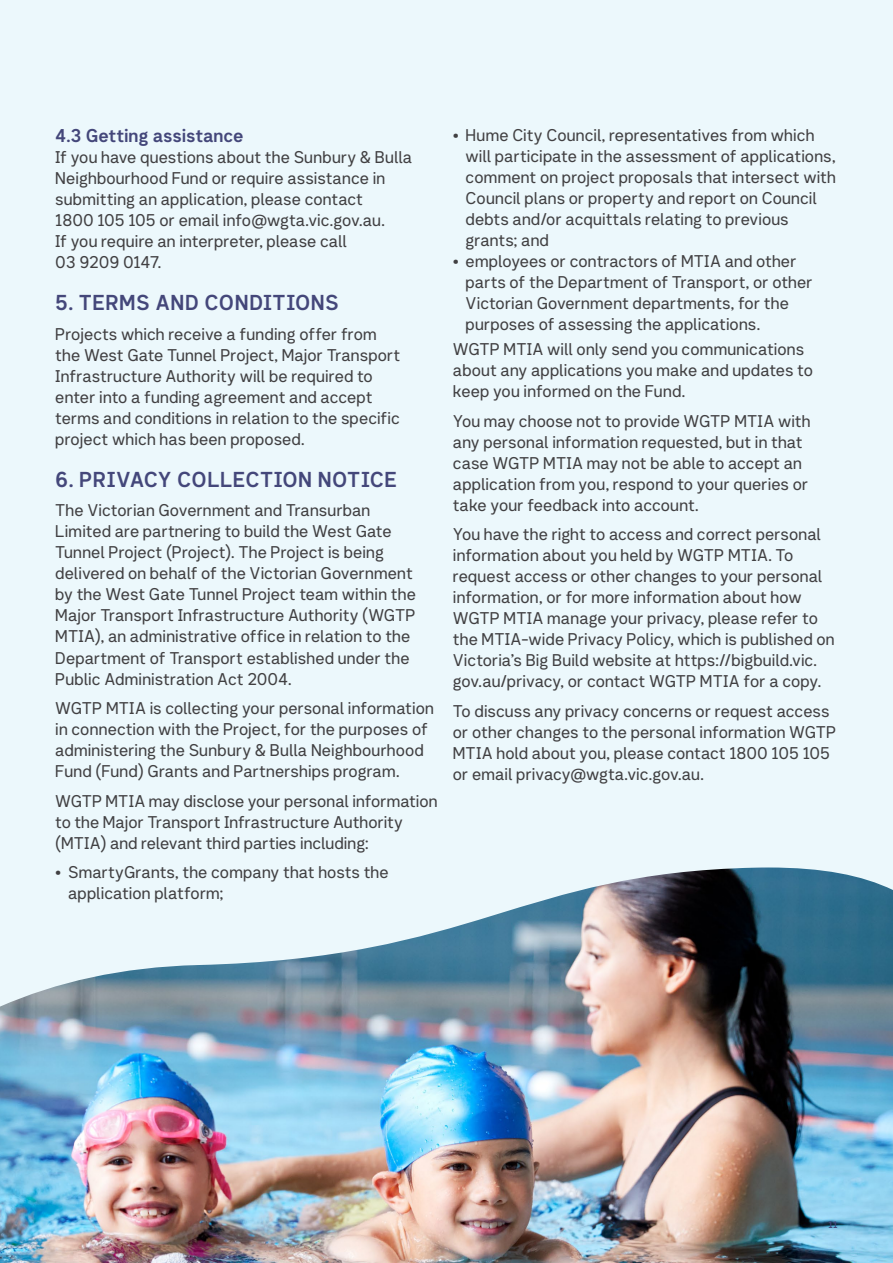
<style>
.page{position:relative;width:893px;height:1263px;background:#ecf8fc}
.page>*{position:absolute;margin:0;border:0;box-sizing:border-box;transform-origin:0 0}
.t1{font:21px "Network Sans 2019 Bold";letter-spacing:.02em;color:#44477a}
.t2{font:18px "Network Sans 2019 Bold";letter-spacing:-.005em;color:#44477a}
.t3{font:16.5px/21px "Network Sans 2019 Regular";letter-spacing:.005em;color:#414042}
.t4{font:9px "Network Sans 2019 Bold";color:#44477a}
</style>
<div class="page">
<img style="left:0;top:867px;width:893px;height:396px">
<p class="t2" style="left:55px;top:120px;width:190px">4.3 Getting assistance</p>
<p class="t3" style="left:55px;top:146px;width:358px">If you have questions about the Sunbury &amp; Bulla Neighbourhood Fund or require assistance in submitting an application, please contact<br>1800 105 105 or email info@wgta.vic.gov.au.<br>If you require an interpreter, please call<br>03 9209 0147.</p>
<p class="t1" style="left:55px;top:285px;width:285px">5. TERMS AND CONDITIONS</p>
<p class="t3" style="left:55px;top:322px;width:347px">Projects which receive a funding offer from the West Gate Tunnel Project, Major Transport Infrastructure Authority will be required to enter into a funding agreement and accept terms and conditions in relation to the specific project which has been proposed.</p>
<p class="t1" style="left:55px;top:461px;width:343px">6. PRIVACY COLLECTION NOTICE</p>
<p class="t3" style="left:55px;top:499px;width:362px">The Victorian Government and Transurban Limited are partnering to build the West Gate Tunnel Project (Project). The Project is being delivered on behalf of the Victorian Government by the West Gate Tunnel Project team within the Major Transport Infrastructure Authority (WGTP MTIA), an administrative office in relation to the Department of Transport established under the Public Administration Act 2004.</p>
<p class="t3" style="left:55px;top:697px;width:380px">WGTP MTIA is collecting your personal information in connection with the Project, for the purposes of administering the Sunbury &amp; Bulla Neighbourhood Fund (Fund) Grants and Partnerships program.</p>
<p class="t3" style="left:55px;top:789px;width:384px">WGTP MTIA may disclose your personal information to the Major Transport Infrastructure Authority (MTIA) and relevant third parties including:</p>
<p class="t3" style="left:68px;top:861px;width:322px;text-indent:-13px">• SmartyGrants, the company that hosts the application platform;</p>
<p class="t3" style="left:466px;top:124px;width:372px;text-indent:-13px">• Hume City Council, representatives from which will participate in the assessment of applications, comment on project proposals that intersect with Council plans or property and report on Council debts and/or acquittals relating to previous grants; and</p>
<p class="t3" style="left:466px;top:250px;width:349px;text-indent:-13px">• employees or contractors of MTIA and other parts of the Department of Transport, or other Victorian Government departments, for the purposes of assessing the applications.</p>
<p class="t3" style="left:453px;top:338px;width:362px">WGTP MTIA will only send you communications about any applications you make and updates to keep you informed on the Fund.</p>
<p class="t3" style="left:453px;top:409px;width:359px">You may choose not to provide WGTP MTIA with any personal information requested, but in that case WGTP MTIA may not be able to accept an application from you, respond to your queries or take your feedback into account.</p>
<p class="t3" style="left:453px;top:523px;width:383px">You have the right to access and correct personal information about you held by WGTP MTIA. To request access or other changes to your personal information, or for more information about how WGTP MTIA manage your privacy, please refer to the MTIA-wide Privacy Policy, which is published on Victoria’s Big Build website at https://bigbuild.vic. gov.au/privacy, or contact WGTP MTIA for a copy.</p>
<p class="t3" style="left:453px;top:699px;width:385px">To discuss any privacy concerns or request access or other changes to the personal information WGTP MTIA hold about you, please contact 1800 105 105 or email privacy@wgta.vic.gov.au.</p>
<p class="t4" style="left:829px;top:1217px;width:11px">11</p>
</div>
